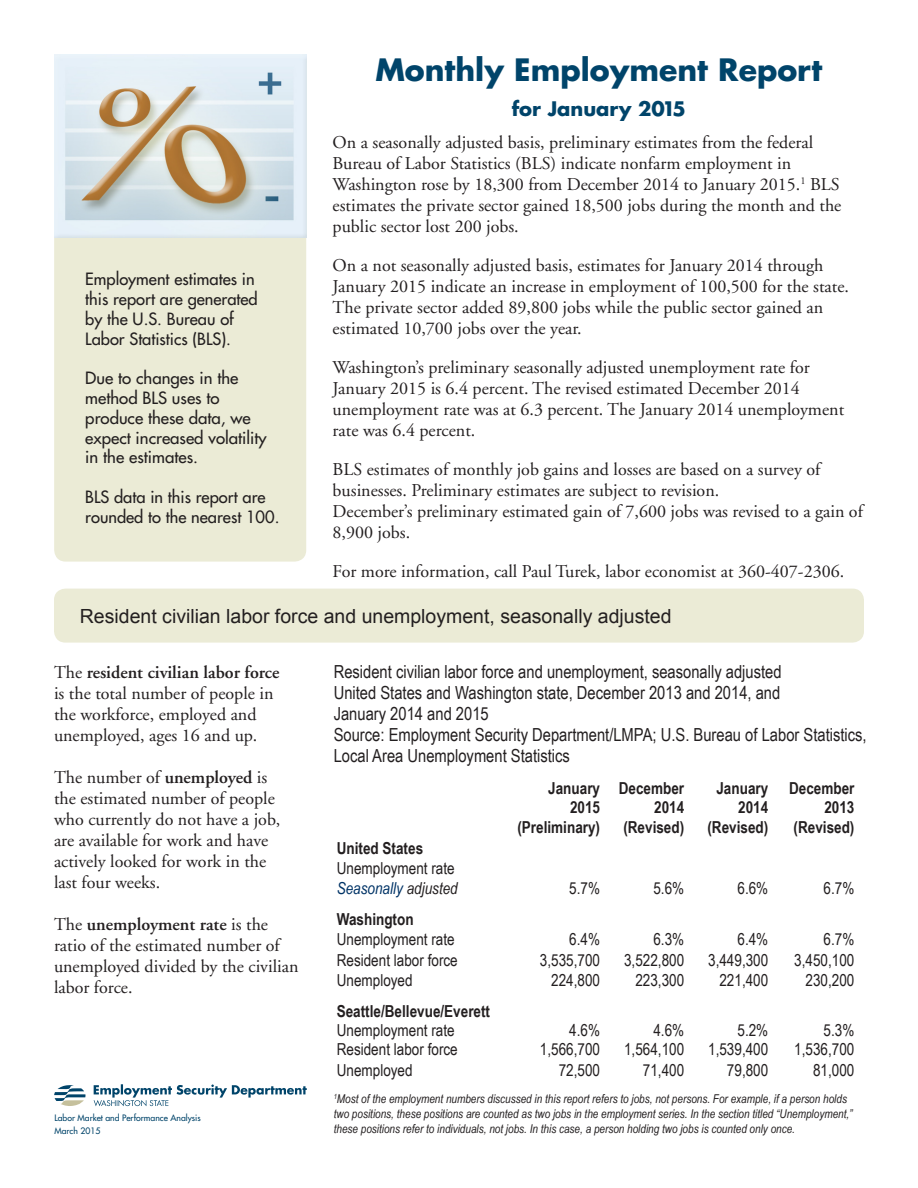
<style>
.page{position:relative;width:918px;height:1188px;background:#fff}
.page>*{position:absolute;margin:0;border:0;box-sizing:border-box;transform-origin:0 0}
.heading_2{font:700 30px "Futura";color:#00446a}
.Section_Heading{font:19.5px "Arial";color:#231f20}
.heading_2-2{font:700 19.5px "Futura";color:#00446a}
.Body_copy{font:18px/21px "Adobe Garamond";color:#231f20}
.Figure_table_heading{font:18px/21px "Arial Narrow";color:#231f20}
.Table_body{font:16.5px "Arial Narrow";color:#231f20}
.t1{font:16.5px/19.8px "Futura";color:#231f20}
.Table_body-2{font:700 16.5px "Arial Narrow";color:#231f20}
.Table_body-3{font:italic 16.5px "Arial Narrow";color:#036}
.Body_copy-2{font:italic 12.15px/15px "Arial Narrow";color:#231f20}
.Cover_Additional_Txt{font:8.7px "Futura";color:#00446a}
.s1{font-weight:600}
.s2{color:#231f20}
</style>
<div class="page">
<div style="left:54px;top:589px;width:810px;height:54px;background:#ebebd6;border-radius:12px"></div>
<div style="left:54px;top:237px;width:252px;height:325px;background:#ebebd6"></div>
<img style="left:54px;top:54px;width:252px;height:183px">
<svg style="left:94px;top:1084px;width:213px;height:22px"></svg>
<svg style="left:54px;top:1085px;width:32px;height:21px"></svg>
<p class="t1" style="left:85px;top:269px;width:174px">Employment estimates in this report are generated by the U.S. Bureau of<br>Labor Statistics (BLS).</p>
<p class="t1" style="left:85px;top:368px;width:183px">Due to changes in the method BLS uses to produce these data, we expect increased volatility in the estimates.</p>
<p class="t1" style="left:85px;top:487px;width:196px">BLS data in this report are rounded to the nearest 100.</p>
<p class="heading_2" style="left:375px;top:50px;width:448px">Monthly Employment Report</p>
<p class="heading_2-2" style="left:512px;top:95px;width:176px">for January 2015</p>
<p class="Body_copy" style="left:333px;top:132px;width:510px">On a seasonally adjusted basis, preliminary estimates from the federal Bureau of Labor Statistics (BLS) indicate nonfarm employment in Washington rose by 18,300 from December 2014 to January 2015.<sup>1</sup> BLS estimates the private sector gained 18,500 jobs during the month and the public sector lost 200 jobs.</p>
<p class="Body_copy" style="left:333px;top:255px;width:518px">On a not seasonally adjusted basis, estimates for January 2014 through January 2015 indicate an increase in employment of 100,500 for the state.<br>The private sector added 89,800 jobs while the public sector gained an estimated 10,700 jobs over the year.</p>
<p class="Body_copy" style="left:333px;top:357px;width:513px">Washington’s preliminary seasonally adjusted unemployment rate for January 2015 is 6.4 percent. The revised estimated December 2014 unemployment rate was at 6.3 percent. The January 2014 unemployment rate was 6.4 percent.</p>
<p class="Body_copy" style="left:333px;top:459px;width:489px">BLS estimates of monthly job gains and losses are based on a survey of businesses. Preliminary estimates are subject to revision.</p>
<p class="Body_copy" style="left:333px;top:501px;width:532px">December’s preliminary estimated gain of 7,600 jobs was revised to a gain of<br>8,900 jobs.</p>
<p class="Body_copy" style="left:333px;top:561px;width:513px">For more information, call Paul Turek, labor economist at 360-407-2306.</p>
<p class="Section_Heading" style="left:80px;top:604px;width:593px">Resident civilian labor force and unemployment, seasonally adjusted</p>
<p class="Body_copy" style="left:54px;top:663px;width:227px">The <span class="s1">resident civilian labor force </span>is the total number of people in the workforce, employed and unemployed, ages 16 and up.</p>
<p class="Body_copy" style="left:54px;top:768px;width:228px">The number of <span class="s1">unemployed</span> is the estimated number of people who currently do not have a job, are available for work and have actively looked for work in the last four weeks.</p>
<p class="Body_copy" style="left:54px;top:915px;width:246px">The <span class="s1">unemployment rate</span> is the ratio of the estimated number of unemployed divided by the civilian labor force.</p>
<p class="Figure_table_heading" style="left:334px;top:660px;width:449px">Resident civilian labor force and unemployment, seasonally adjusted</p>
<p class="Figure_table_heading" style="left:334px;top:681px;width:448px">United States and Washington state, December 2013 and 2014, and<br>January 2014 and 2015</p>
<p class="Figure_table_heading" style="left:334px;top:723px;width:535px">Source: Employment Security Department/LMPA; U.S. Bureau of Labor Statistics,<br>Local Area Unemployment Statistics</p>
<p class="Table_body-2" style="left:548px;top:776px;width:53px">January</p>
<p class="Table_body-2" style="left:619px;top:776px;width:67px">December</p>
<p class="Table_body-2" style="left:716px;top:776px;width:53px">January</p>
<p class="Table_body-2" style="left:789px;top:776px;width:67px">December</p>
<p class="Table_body-2" style="left:570px;top:795px;width:32px">2015</p>
<p class="Table_body-2" style="left:654px;top:795px;width:32px">2014</p>
<p class="Table_body-2" style="left:738px;top:795px;width:32px">2014</p>
<p class="Table_body-2" style="left:824px;top:795px;width:32px">2013</p>
<p class="Table_body-2" style="left:517px;top:815px;width:84px">(Preliminary)</p>
<p class="Table_body-2" style="left:623px;top:815px;width:62px">(Revised)</p>
<p class="Table_body-2" style="left:707px;top:815px;width:62px">(Revised)</p>
<p class="Table_body-2" style="left:794px;top:815px;width:62px">(Revised)</p>
<p class="Table_body-2" style="left:337px;top:835px;width:88px">United States</p>
<p class="Table_body" style="left:337px;top:856px;width:120px">Unemployment rate</p>
<p class="Table_body-3" style="left:337px;top:877px;width:123px">Seasonally <span class="s2">adjusted</span></p>
<p class="Table_body" style="left:569px;top:876px;width:32px">5.7%</p>
<p class="Table_body" style="left:653px;top:876px;width:32px">5.6%</p>
<p class="Table_body" style="left:738px;top:876px;width:32px">6.6%</p>
<p class="Table_body" style="left:824px;top:876px;width:32px">6.7%</p>
<p class="Table_body-2" style="left:337px;top:907px;width:78px">Washington</p>
<p class="Table_body" style="left:337px;top:928px;width:120px">Unemployment rate</p>
<p class="Table_body" style="left:569px;top:928px;width:32px">6.4%</p>
<p class="Table_body" style="left:653px;top:928px;width:32px">6.3%</p>
<p class="Table_body" style="left:738px;top:928px;width:32px">6.4%</p>
<p class="Table_body" style="left:824px;top:928px;width:32px">6.7%</p>
<p class="Table_body" style="left:337px;top:948px;width:123px">Resident labor force</p>
<p class="Table_body" style="left:540px;top:948px;width:62px">3,535,700</p>
<p class="Table_body" style="left:624px;top:948px;width:62px">3,522,800</p>
<p class="Table_body" style="left:708px;top:948px;width:62px">3,449,300</p>
<p class="Table_body" style="left:794px;top:948px;width:62px">3,450,100</p>
<p class="Table_body" style="left:337px;top:968px;width:77px">Unemployed</p>
<p class="Table_body" style="left:551px;top:968px;width:50px">224,800</p>
<p class="Table_body" style="left:635px;top:968px;width:50px">223,300</p>
<p class="Table_body" style="left:719px;top:968px;width:50px">221,400</p>
<p class="Table_body" style="left:806px;top:968px;width:50px">230,200</p>
<p class="Table_body-2" style="left:337px;top:999px;width:155px">Seattle/Bellevue/Everett</p>
<p class="Table_body" style="left:337px;top:1018px;width:120px">Unemployment rate</p>
<p class="Table_body" style="left:569px;top:1018px;width:32px">4.6%</p>
<p class="Table_body" style="left:653px;top:1018px;width:32px">4.6%</p>
<p class="Table_body" style="left:738px;top:1018px;width:32px">5.2%</p>
<p class="Table_body" style="left:824px;top:1018px;width:32px">5.3%</p>
<p class="Table_body" style="left:337px;top:1037px;width:123px">Resident labor force</p>
<p class="Table_body" style="left:540px;top:1037px;width:62px">1,566,700</p>
<p class="Table_body" style="left:624px;top:1037px;width:62px">1,564,100</p>
<p class="Table_body" style="left:708px;top:1037px;width:62px">1,539,400</p>
<p class="Table_body" style="left:794px;top:1037px;width:62px">1,536,700</p>
<p class="Table_body" style="left:337px;top:1058px;width:77px">Unemployed</p>
<p class="Table_body" style="left:559px;top:1058px;width:43px">72,500</p>
<p class="Table_body" style="left:643px;top:1058px;width:43px">71,400</p>
<p class="Table_body" style="left:727px;top:1058px;width:43px">79,800</p>
<p class="Table_body" style="left:813px;top:1058px;width:43px">81,000</p>
<p class="Cover_Additional_Txt" style="left:54px;top:1112px;width:148px">Labor Market and Performance Analysis</p>
<p class="Cover_Additional_Txt" style="left:54px;top:1126px;width:47px">March 2015</p>
<p class="Body_copy-2" style="left:334px;top:1091px;width:520px"><sup>1</sup>Most of the employment numbers discussed in this report refers to jobs, not persons. For example, if a person holds two positions, these positions are counted as two jobs in the employment series. In the section titled “Unemployment,” these positions refer to individuals, not jobs. In this case, a person holding two jobs is counted only once.</p>
</div>
